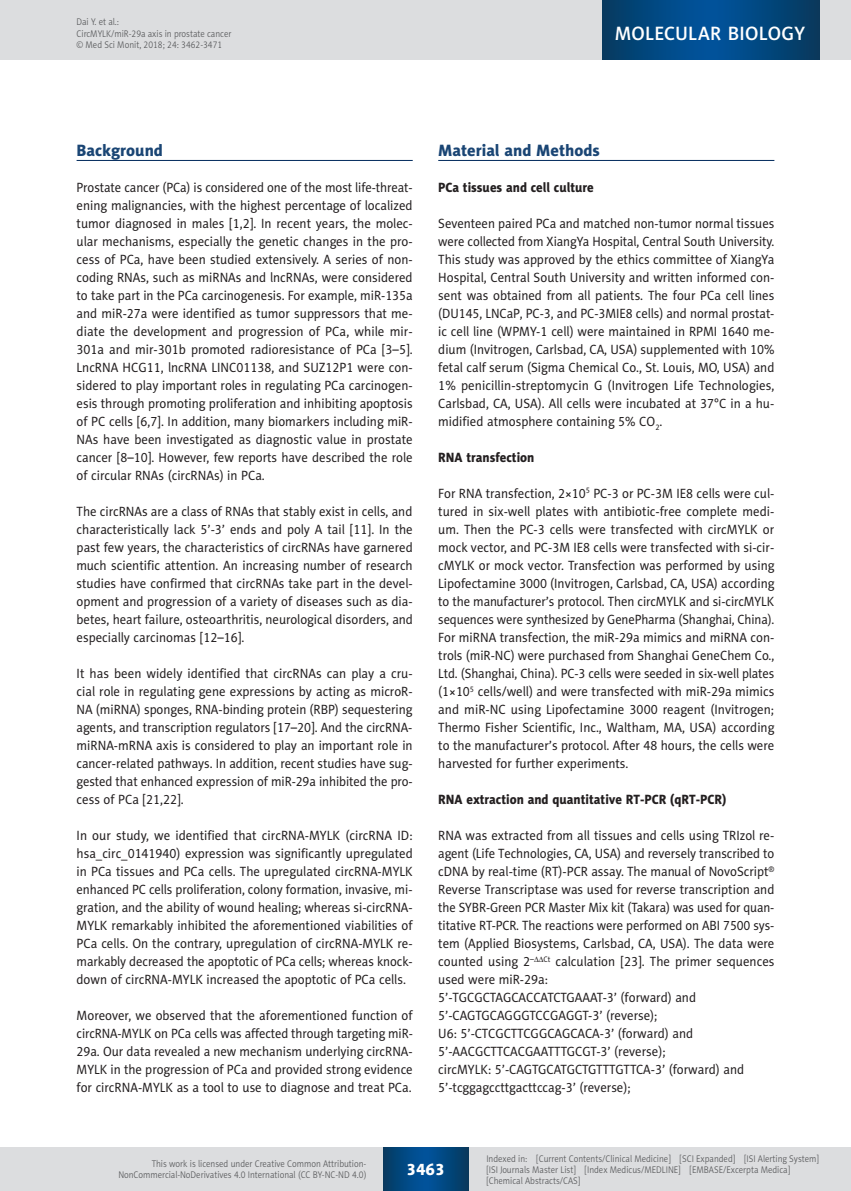
<style>
.page{position:relative;width:851px;height:1191px;background:#fff}
.page>*{position:absolute;margin:0;border:0;box-sizing:border-box;transform-origin:0 0}
.t1{font:19.5px "Naomi Sans EFN Medium";letter-spacing:.015em;color:#fff}
.MSM_Headline_1{font:16.5px "Naomi Sans EFN Heavy";color:#1a4574}
.t2{font:16.5px "Naomi Sans EFN Heavy";color:#fff}
.MSM_Body{font:13.5px/18px "Naomi Sans EFN";color:#231f20;text-align:justify;scale:.95 1}
.MSM_Body-2{font:13.5px/18px "Naomi Sans EFN";color:#231f20;text-align:justify;scale:.94 1}
.MSM_Body-3{font:13.5px/18px "Naomi Sans EFN";color:#231f20;text-align:justify;scale:.96 1}
.MSM_Body_no_before{font:13.5px "Naomi Sans EFN";color:#231f20;scale:.95 1}
.MSM_Headline_2{font:13.5px "Naomi Sans EFN Heavy";color:#231f20;scale:.95 1}
.MSM_pagina_zywa{font:9.75px/11.2px "Naomi Sans EFN Light";color:#57585a;scale:.9 1}
.MSM_pagina_sygnatura{font:9.75px "Naomi Sans EFN Light";color:#57585a;scale:.9 1}
</style>
<div class="page">
<hr style="left:77px;top:160px;width:335px;height:1px;background:#00295c">
<hr style="left:438px;top:160px;width:336px;height:1px;background:#00295c">
<div style="left:0;top:1148px;width:850px;height:43px;background:#dcdddf"></div>
<svg style="left:383px;top:1147px;width:85px;height:43px;background:#02477e"></svg>
<div style="left:0;top:0;width:850px;height:60px;background:#dcdddf"></div>
<svg style="left:602px;top:0;width:217px;height:60px;background:#02477e"></svg>
<p class="MSM_pagina_zywa" style="left:77px;top:16px;width:173px">Dai Y. et al.:<br>CircMYLK/miR-29a axis in prostate cancer</p>
<p class="MSM_pagina_sygnatura" style="left:77px;top:39px;width:163px">© Med Sci Monit, 2018; 24: 3462-3471</p>
<h1 class="t1" style="left:614px;top:22px;width:192px">MOLECULAR BIOLOGY</h1>
<p class="MSM_Headline_1" style="left:77px;top:140px;width:88px">Background</p>
<p class="MSM_Body-2" style="left:77px;top:178px;width:359px">Prostate cancer (PCa) is considered one of the most life-threat&shy;ening malignancies, with the highest percentage of localized tumor diagnosed in males [1,2]. In recent years, the molec&shy;ular mechanisms, especially the genetic changes in the pro&shy;cess of PCa, have been studied extensively. A series of non&shy;coding RNAs, such as miRNAs and lncRNAs, were considered to take part in the PCa carcinogenesis. For example, miR-135a and miR-27a were identified as tumor suppressors that me&shy;diate the development and progression of PCa, while mir-301a and mir-301b promoted radioresistance of PCa [3–5].<br>LncRNA HCG11, lncRNA LINC01138, and SUZ12P1 were con&shy;sidered to play important roles in regulating PCa carcinogen&shy;esis through promoting proliferation and inhibiting apoptosis of PC cells [6,7]. In addition, many biomarkers including miR-NAs have been investigated as diagnostic value in prostate cancer [8–10]. However, few reports have described the role of circular RNAs (circRNAs) in PCa.</p>
<p class="MSM_Body" style="left:77px;top:502px;width:355px">The circRNAs are a class of RNAs that stably exist in cells, and characteristically lack 5’-3’ ends and poly A tail [11]. In the past few years, the characteristics of circRNAs have garnered much scientific attention. An increasing number of research studies have confirmed that circRNAs take part in the devel&shy;opment and progression of a variety of diseases such as dia&shy;betes, heart failure, osteoarthritis, neurological disorders, and especially carcinomas [12–16].</p>
<p class="MSM_Body" style="left:77px;top:664px;width:355px">It has been widely identified that circRNAs can play a cru&shy;cial role in regulating gene expressions by acting as microR-NA (miRNA) sponges, RNA-binding protein (RBP) sequestering agents, and transcription regulators [17–20]. And the circRNA&shy;miRNA-mRNA axis is considered to play an important role in cancer-related pathways. In addition, recent studies have sug&shy;gested that enhanced expression of miR-29a inhibited the pro&shy;cess of PCa [21,22].</p>
<p class="MSM_Body-3" style="left:77px;top:826px;width:351px">In our study, we identified that circRNA-MYLK (circRNA ID: hsa_circ_0141940) expression was significantly upregulated in PCa tissues and PCa cells. The upregulated circRNA-MYLK enhanced PC cells proliferation, colony formation, invasive, mi&shy;gration, and the ability of wound healing; whereas si-circRNA-MYLK remarkably inhibited the aforementioned viabilities of PCa cells. On the contrary, upregulation of circRNA-MYLK re&shy;markably decreased the apoptotic of PCa cells; whereas knock&shy;down of circRNA-MYLK increased the apoptotic of PCa cells.</p>
<p class="MSM_Body" style="left:77px;top:1006px;width:355px">Moreover, we observed that the aforementioned function of circRNA-MYLK on PCa cells was affected through targeting miR-29a. Our data revealed a new mechanism underlying circRNA-MYLK in the progression of PCa and provided strong evidence for circRNA-MYLK as a tool to use to diagnose and treat PCa.</p>
<p class="MSM_Headline_1" style="left:438px;top:140px;width:163px">Material and Methods</p>
<p class="MSM_Headline_2" style="left:438px;top:179px;width:165px">PCa tissues and cell culture</p>
<p class="MSM_Body-2" style="left:438px;top:214px;width:359px">Seventeen paired PCa and matched non-tumor normal tissues were collected from XiangYa Hospital, Central South University.<br>This study was approved by the ethics committee of XiangYa Hospital, Central South University and written informed con&shy;sent was obtained from all patients. The four PCa cell lines (DU145, LNCaP, PC-3, and PC-3MIE8 cells) and normal prostat&shy;ic cell line (WPMY-1 cell) were maintained in RPMI 1640 me&shy;dium (Invitrogen, Carlsbad, CA, USA) supplemented with 10% fetal calf serum (Sigma Chemical Co., St. Louis, MO, USA) and 1% penicillin-streptomycin G (Invitrogen Life Technologies, Carlsbad, CA, USA). All cells were incubated at 37°C in a hu&shy;midified atmosphere containing 5% CO<sub>2</sub>.</p>
<p class="MSM_Headline_2" style="left:438px;top:449px;width:103px">RNA transfection</p>
<p class="MSM_Body" style="left:438px;top:484px;width:355px">For RNA transfection, 2×10<sup>5</sup> PC-3 or PC-3M IE8 cells were cul&shy;tured in six-well plates with antibiotic-free complete medi&shy;um. Then the PC-3 cells were transfected with circMYLK or mock vector, and PC-3M IE8 cells were transfected with si-cir&shy;cMYLK or mock vector. Transfection was performed by using Lipofectamine 3000 (Invitrogen, Carlsbad, CA, USA) according to the manufacturer’s protocol. Then circMYLK and si-circMYLK sequences were synthesized by GenePharma (Shanghai, China).<br>For miRNA transfection, the miR-29a mimics and miRNA con&shy;trols (miR-NC) were purchased from Shanghai GeneChem Co., Ltd. (Shanghai, China). PC-3 cells were seeded in six-well plates (1×10<sup>5</sup> cells/well) and were transfected with miR-29a mimics and miR-NC using Lipofectamine 3000 reagent (Invitrogen; Thermo Fisher Scientific, Inc., Waltham, MA, USA) according to the manufacturer’s protocol. After 48 hours, the cells were harvested for further experiments.</p>
<p class="MSM_Headline_2" style="left:438px;top:791px;width:305px">RNA extraction and quantitative RT-PCR (qRT-PCR)</p>
<p class="MSM_Body" style="left:438px;top:826px;width:355px">RNA was extracted from all tissues and cells using TRIzol re&shy;agent (Life Technologies, CA, USA) and reversely transcribed to cDNA by real-time (RT)-PCR assay. The manual of NovoScript<sup>® </sup>Reverse Transcriptase was used for reverse transcription and the SYBR-Green PCR Master Mix kit (Takara) was used for quan&shy;titative RT-PCR. The reactions were performed on ABI 7500 sys&shy;tem (Applied Biosystems, Carlsbad, CA, USA). The data were counted using 2<sup>–</sup><sup>DD</sup><sup>Ct</sup> calculation [23]. The primer sequences used were miR-29a:</p>
<p class="MSM_Body_no_before" style="left:438px;top:989px;width:273px">5’-TGCGCTAGCACCATCTGAAAT-3’ (forward) and</p>
<p class="MSM_Body_no_before" style="left:438px;top:1007px;width:232px">5’-CAGTGCAGGGTCCGAGGT-3’ (reverse);</p>
<p class="MSM_Body_no_before" style="left:438px;top:1025px;width:270px">U6: 5’-CTCGCTTCGGCAGCACA-3’ (forward) and</p>
<p class="MSM_Body_no_before" style="left:438px;top:1043px;width:241px">5’-AACGCTTCACGAATTTGCGT-3’ (reverse);</p>
<p class="MSM_Body_no_before" style="left:438px;top:1061px;width:323px">circMYLK: 5’-CAGTGCATGCTGTTTGTTCA-3’ (forward) and</p>
<p class="MSM_Body_no_before" style="left:438px;top:1079px;width:204px">5’-tcggagccttgacttccag-3’ (reverse);</p>
<p class="MSM_pagina_zywa" style="left:118px;top:1158px;width:277px;text-align:right">This work is licensed under Creative Common Attribution-<br>NonCommercial-NoDerivatives 4.0 International (CC BY-NC-ND 4.0)</p>
<p class="t2" style="left:406px;top:1159px;width:40px">3463</p>
<p class="MSM_pagina_zywa" style="left:486px;top:1152px;width:371px">Indexed in: [Current Contents/Clinical Medicine] [SCI Expanded] [ISI Alerting System] [ISI Journals Master List] [Index Medicus/MEDLINE] [EMBASE/Excerpta Medica] [Chemical Abstracts/CAS]</p>
</div>
